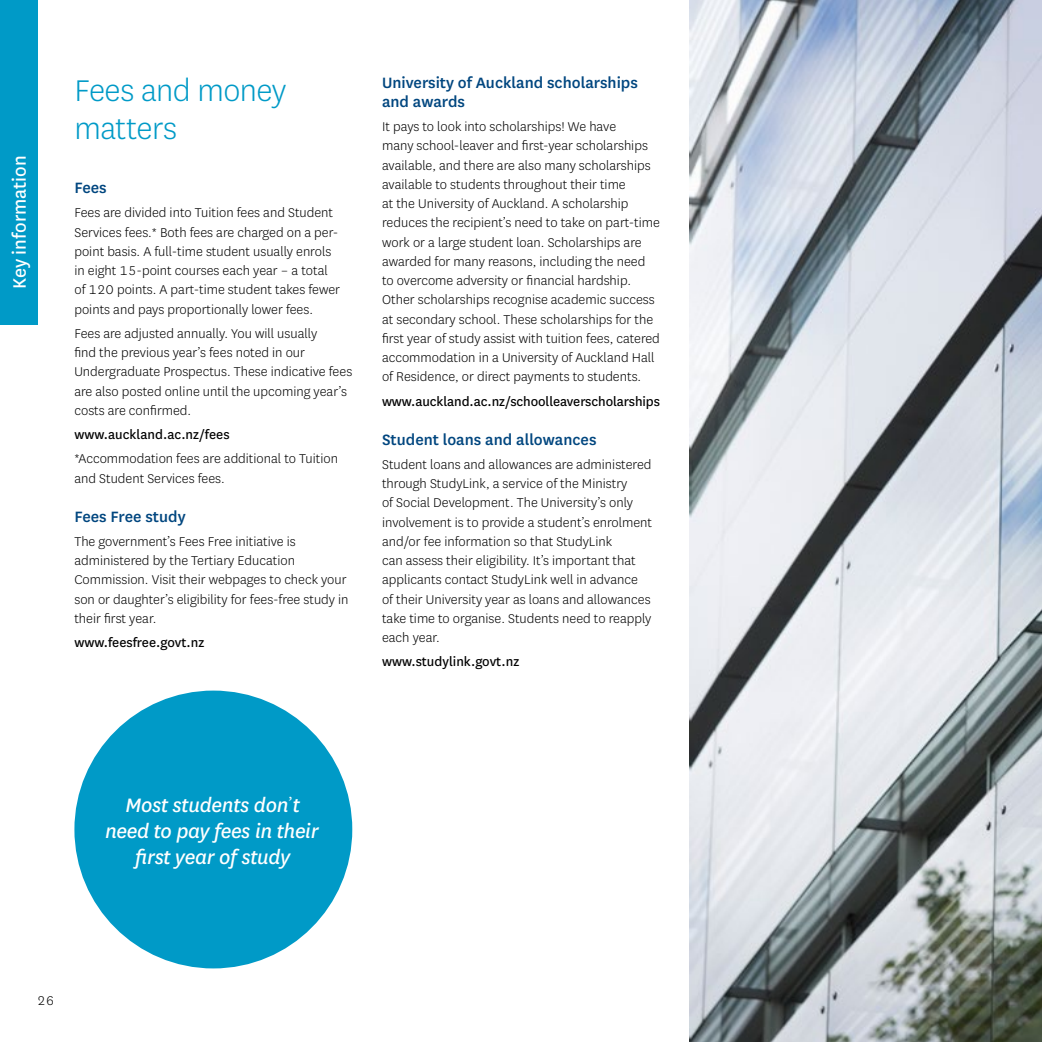
<style>
.page{position:relative;width:1042px;height:1042px;background:#fff}
.page>*{position:absolute;margin:0;border:0;box-sizing:border-box;transform-origin:0 0}
.t1{font:300 35px/38.5px "National";letter-spacing:-.015em;color:#009ac7}
.t2{font:italic 22.75px/26.2px "National";letter-spacing:-.015em;color:#fff;text-align:center}
.t3{font:21px "National";color:#fff}
.t4{font:500 17.5px/19.2px "National";color:#00467f}
.t5{font:300 14.88px/19.2px "National";color:#000}
.t6{font:14.88px "National";letter-spacing:-.005em;color:#000}
.s1{font-weight:300;font-style:normal}
</style>
<div class="page">
<img style="left:690px;top:0;width:352px;height:1042px">
<div style="left:74px;top:690px;width:278px;height:278px;background:#009ac7;border-radius:50%"></div>
<div style="left:0;top:0;width:37px;height:325px;background:#009ac7"></div>
<h3 class="t3" style="left:5px;top:289px;width:135px;rotate:-90deg">Key information</h3>
<h1 class="t1" style="left:74px;top:70px;width:214px">Fees and money matters</h1>
<p class="t4" style="left:74px;top:177px;width:34px">Fees</p>
<p class="t5" style="left:74px;top:203px;width:267px">Fees are divided into Tuition fees and Student Services fees.* Both fees are charged on a per&shy;point basis. A full-time student usually enrols in eight 15-point courses each year – a total of 120 points. A part-time student takes fewer points and pays proportionally lower fees.</p>
<p class="t5" style="left:74px;top:323px;width:279px">Fees are adjusted annually. You will usually<br>find the previous year’s fees noted in our Undergraduate Prospectus. These indicative fees are also posted online until the upcoming year’s costs are confirmed.</p>
<p class="t6" style="left:74px;top:424px;width:157px">www.auckland.ac.nz/fees</p>
<p class="t5" style="left:74px;top:449px;width:265px">*Accommodation fees are additional to Tuition and Student Services fees.</p>
<p class="t4" style="left:74px;top:505px;width:113px">Fees Free study</p>
<p class="t5" style="left:74px;top:531px;width:276px">The government’s Fees Free initiative is administered by the Tertiary Education Commission. Visit their webpages to check your son or daughter’s eligibility for fees-free study in their first year.</p>
<p class="t6" style="left:74px;top:632px;width:131px">www.feesfree.govt.nz</p>
<p class="t4" style="left:382px;top:71px;width:257px">University of Auckland scholarships and awards</p>
<p class="t5" style="left:382px;top:116px;width:279px">It pays to look into scholarships! We have<br>many school-leaver and first-year scholarships available, and there are also many scholarships available to students throughout their time<br>at the University of Auckland. A scholarship reduces the recipient’s need to take on part-time work or a large student loan. Scholarships are awarded for many reasons, including the need to overcome adversity or financial hardship.<br>Other scholarships recognise academic success at secondary school. These scholarships for the first year of study assist with tuition fees, catered accommodation in a University of Auckland Hall of Residence, or direct payments to students.</p>
<p class="t6" style="left:382px;top:391px;width:279px">www.auckland.ac.nz/schoolleaverscholarships</p>
<p class="t4" style="left:382px;top:429px;width:216px">Student loans and allowances</p>
<p class="t5" style="left:382px;top:454px;width:272px">Student loans and allowances are administered through StudyLink, a service of the Ministry<br>of Social Development. The University’s only involvement is to provide a student’s enrolment and/or fee information so that StudyLink<br>can assess their eligibility. It’s important that applicants contact StudyLink well in advance of their University year as loans and allowances take time to organise. Students need to reapply each year.</p>
<p class="t6" style="left:382px;top:652px;width:139px">www.studylink.govt.nz</p>
<p class="t5" style="left:37px;top:990px;width:18px">26</p>
<h2 class="t2" style="left:105px;top:791px;width:215px">Most students don<span class="s1">’</span>t need to pay fees in their first year of study</h2>
</div>
